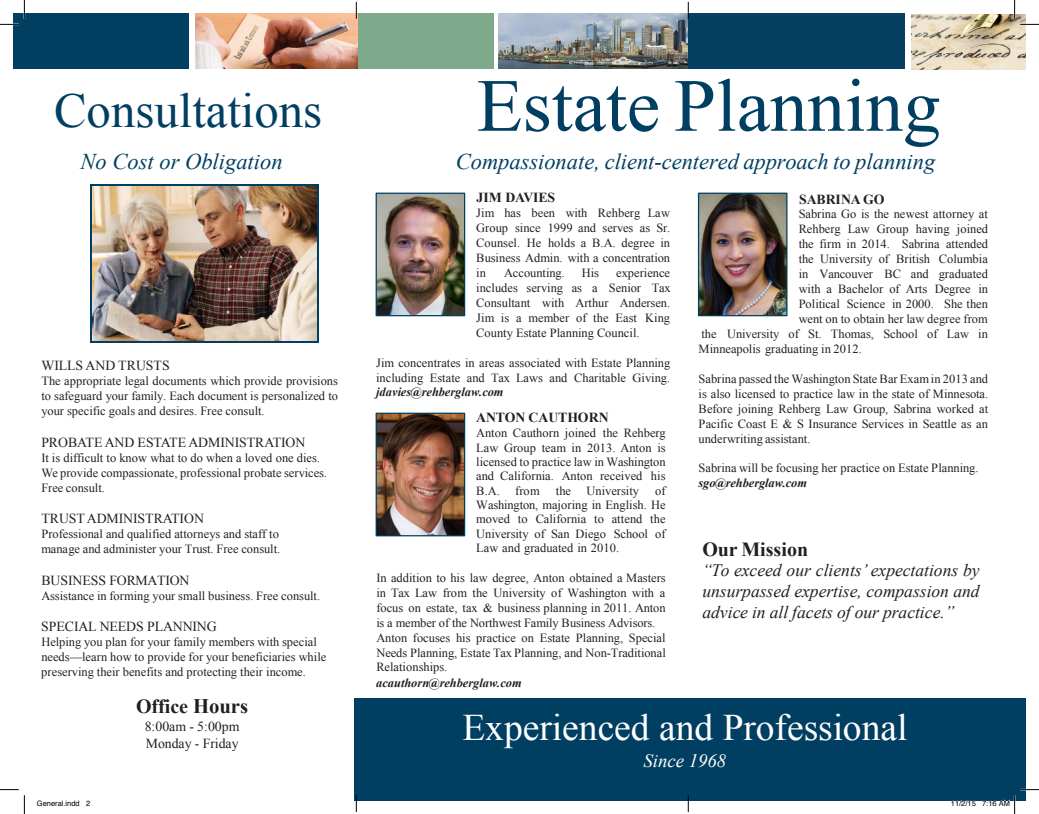
<style>
.page{position:relative;width:1039px;height:814px;background:#fff}
.page>*{position:absolute;margin:0;border:0;box-sizing:border-box;transform-origin:0 0}
.t1{font:75px "Times New Roman";color:#003f62}
.t2{font:48.75px "Times New Roman";color:#003f62}
.t3{font:37.5px "Times New Roman";color:#fff}
.t4{font:italic 22.5px "Times New Roman";color:#003f62}
.t5{font:700 20px "Times New Roman";color:#231f20}
.t6{font:italic 18.75px "Times New Roman";letter-spacing:.005em;color:#fff}
.t7{font:italic 17.5px/21px "Times New Roman";color:#231f20;text-align:justify}
.t8{font:13.75px/16.6px "Times New Roman";letter-spacing:-.005em;color:#231f20}
.t9{font:700 13.75px "Times New Roman";letter-spacing:-.005em;color:#231f20}
.t10{font:12.5px/15px "Times New Roman";color:#231f20;text-align:justify}
.t11{font:italic 700 12.5px "Times New Roman";letter-spacing:-.005em;color:#231f20}
.t12{font:7.5px "Helvetica";color:#000}
.s1{font-size:20.75px}
</style>
<div class="page">
<img style="left:377px;top:415px;width:86px;height:119px">
<div style="left:375px;top:413px;width:90px;height:123px;border:1px solid #003f62"></div>
<div style="left:90px;top:185px;width:229px;height:158px;background:#003f62"></div>
<img style="left:92px;top:186px;width:225px;height:155px">
<div style="left:354px;top:698px;width:672px;height:103px;background:#003f62"></div>
<img style="left:700px;top:195px;width:85px;height:119px">
<div style="left:698px;top:193px;width:89px;height:123px;border:1px solid #003f62"></div>
<img style="left:377px;top:195px;width:86px;height:119px">
<div style="left:375px;top:193px;width:90px;height:123px;border:1px solid #003f62"></div>
<div style="left:13px;top:13px;width:176px;height:56px;background:#003f62"></div>
<div style="left:357px;top:13px;width:137px;height:56px;background:#7ea98b"></div>
<img style="left:195px;top:13px;width:162px;height:56px">
<img style="left:499px;top:13px;width:189px;height:56px">
<div style="left:688px;top:13px;width:217px;height:56px;background:#053f61"></div>
<img style="left:911px;top:14px;width:115px;height:56px">
<svg style="left:356px;top:2px;width:1px;height:17px"></svg>
<svg style="left:356px;top:795px;width:1px;height:17px"></svg>
<svg style="left:688px;top:2px;width:1px;height:17px"></svg>
<svg style="left:688px;top:795px;width:1px;height:17px"></svg>
<svg style="left:0;top:0;width:25px;height:25px"></svg>
<svg style="left:0;top:789px;width:25px;height:25px"></svg>
<svg style="left:1014px;top:0;width:25px;height:25px"></svg>
<svg style="left:951px;top:800px;width:25px;height:1px"></svg>
<svg style="left:982px;top:789px;width:57px;height:25px"></svg>
<h2 class="t2" style="left:54px;top:78px;width:270px">Consultations</h2>
<h1 class="t1" style="left:477px;top:55px;width:465px">Estate Planning</h1>
<h3 class="t4" style="left:81px;top:146px;width:204px">No Cost or Obligation</h3>
<h3 class="t4" style="left:456px;top:146px;width:481px">Compassionate, client-centered approach to planning</h3>
<p class="t8" style="left:41px;top:357px;width:130px">WILLS AND TRUSTS</p>
<p class="t10" style="left:41px;top:373px;width:298px">The appropriate legal documents which provide provisions to safeguard your family. Each document is personalized to your specific goals and desires. Free consult.</p>
<p class="t8" style="left:41px;top:433px;width:266px">PROBATE AND ESTATE ADMINISTRATION</p>
<p class="t10" style="left:41px;top:450px;width:287px;text-align:left">It is difficult to know what to do when a loved one dies.<br>We provide compassionate, professional probate services.<br>Free consult.</p>
<p class="t8" style="left:41px;top:510px;width:164px">TRUST ADMINISTRATION</p>
<p class="t10" style="left:41px;top:526px;width:240px">Professional and qualified attorneys and staff to manage and administer your Trust. Free consult.</p>
<p class="t8" style="left:41px;top:571px;width:150px">BUSINESS FORMATION</p>
<p class="t10" style="left:41px;top:587px;width:280px">Assistance in forming your small business. Free consult.</p>
<p class="t8" style="left:41px;top:618px;width:177px">SPECIAL NEEDS PLANNING</p>
<p class="t10" style="left:41px;top:634px;width:286px;text-align:left">Helping you plan for your family members with special needs—learn how to provide for your beneficiaries while preserving their benefits and protecting their income.</p>
<h3 class="t5" style="left:136px;top:693px;width:114px">Office <span class="s1">Hours</span></h3>
<p class="t8" style="left:145px;top:718px;width:96px">8:00am - 5:00pm<br>Monday - Friday</p>
<p class="t9" style="left:476px;top:188px;width:80px">JIM DAVIES</p>
<p class="t10" style="left:476px;top:205px;width:195px">Jim has been with Rehberg Law Group since 1999 and serves as Sr.<br>Counsel. He holds a B.A. degree in Business Admin. with a concentration in</p>
<p class="t10" style="left:476px;top:265px;width:196px;text-indent:140px">experience includes serving as a Senior Tax Consultant with Arthur Andersen.<br>Jim is a member of the East King County Estate Planning Council.</p>
<p class="t10" style="left:376px;top:356px;width:296px;line-height:14.4px">Jim concentrates in areas associated with Estate Planning including Estate and Tax Laws and Charitable Giving.</p>
<p class="t11" style="left:376px;top:383px;width:129px">jdavies@rehberglaw.com</p>
<p class="t9" style="left:476px;top:408px;width:134px">ANTON CAUTHORN</p>
<p class="t10" style="left:476px;top:425px;width:191px;line-height:14.4px">Anton Cauthorn joined the Rehberg Law Group team in 2013. Anton is licensed to practice law in Washington and California. Anton received his B.A. from</p>
<p class="t10" style="left:504px;top:265px;width:62px">Accounting.</p>
<p class="t10" style="left:582px;top:265px;width:19px">His</p>
<p class="t10" style="left:556px;top:483px;width:85px">the University</p>
<p class="t10" style="left:476px;top:483px;width:191px;line-height:14.4px;text-indent:179px">of Washington, majoring in English. He moved to California to attend the University of San Diego School of Law and graduated in 2010.</p>
<p class="t10" style="left:376px;top:569px;width:291px;text-align:left">In addition to his law degree, Anton obtained a Masters in Tax Law from the University of Washington with a focus on estate, tax &amp; business planning in 2011. Anton is a member of the Northwest Family Business Advisors.<br>Anton focuses his practice on Estate Planning, Special Needs Planning, Estate Tax Planning, and Non-Traditional Relationships.</p>
<p class="t11" style="left:376px;top:674px;width:147px">acauthorn@rehberglaw.com</p>
<p class="t9" style="left:799px;top:190px;width:87px">SABRINA GO</p>
<p class="t10" style="left:799px;top:206px;width:191px">Sabrina Go is the newest attorney at</p>
<p class="t10" style="left:799px;top:221px;width:191px">Rehberg Law Group having joined</p>
<p class="t10" style="left:799px;top:236px;width:191px">the firm in 2014. Sabrina attended</p>
<p class="t10" style="left:799px;top:251px;width:191px">the University of British Columbia</p>
<p class="t10" style="left:799px;top:266px;width:191px">in Vancouver BC and graduated</p>
<p class="t10" style="left:799px;top:281px;width:191px">with a Bachelor of Arts Degree in</p>
<p class="t10" style="left:799px;top:296px;width:191px">Political Science in 2000. She then</p>
<p class="t10" style="left:799px;top:311px;width:191px">went on to obtain her law degree from</p>
<p class="t10" style="left:701px;top:326px;width:288px">the University of St. Thomas, School of Law in</p>
<p class="t10" style="left:698px;top:341px;width:165px">Minneapolis graduating in 2012.</p>
<p class="t10" style="left:698px;top:371px;width:291px">Sabrina passed the Washington State Bar Examin 2013 and is also licensed to practice law in the state of Minnesota.<br>Before joining Rehberg Law Group, Sabrina worked at Pacific Coast E &amp; S Insurance Services in Seattle as an underwriting assistant.</p>
<p class="t10" style="left:698px;top:460px;width:281px">Sabrina will be focusing her practice on Estate Planning.</p>
<p class="t11" style="left:698px;top:474px;width:110px">sgo@rehberglaw.com</p>
<h3 class="t5" style="left:702px;top:535px;width:107px">Our Mission</h3>
<h3 class="t7" style="left:702px;top:559px;width:279px">“To exceed our clients’ expectations by unsurpassed expertise, compassion and advice in all facets of our practice.”</h3>
<h3 class="t3" style="left:462px;top:702px;width:447px">Experienced and Professional</h3>
<h3 class="t6" style="left:643px;top:748px;width:84px">Since 1968</h3>
<p class="t12" style="left:37px;top:798px;width:55px">General.indd 2</p>
<p class="t12" style="left:951px;top:798px;width:61px">11/2/15 7:16 AM</p>
</div>
